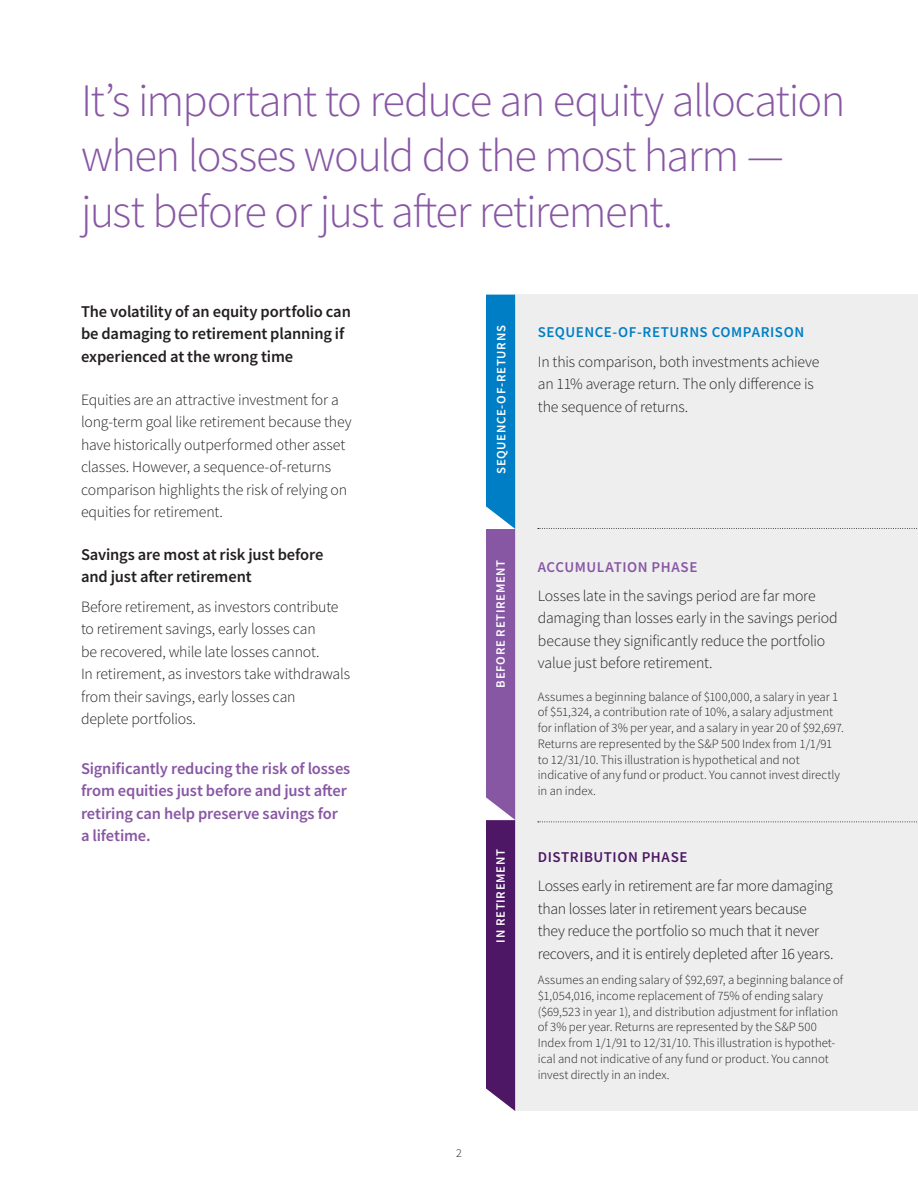
<style>
.page{position:relative;width:918px;height:1188px;background:#fff}
.page>*{position:absolute;margin:0;border:0;box-sizing:border-box;transform-origin:0 0}
.t1{font:300 46.5px/55.5px "Source Sans Pro";letter-spacing:-.035em;color:#8857a4}
.Subhead{font:600 16.5px/22.5px "Source Sans Pro";letter-spacing:-.01em;color:#231f20}
.Subhead-2{font:600 16.5px/22.5px "Source Sans Pro";letter-spacing:-.01em;color:#8857a4}
.Body{font:300 15.75px/22.5px "Source Sans Pro";letter-spacing:-.015em;color:#231f20}
.Subhead-3{font:300 15.75px/22.5px "Source Sans Pro";letter-spacing:-.01em;color:#231f20}
.Body-2{font:600 15px "Source Sans Pro";letter-spacing:.035em;color:#007ec5}
.Body-3{font:600 15px "Source Sans Pro";letter-spacing:.035em;color:#4d1765}
.Body-4{font:600 15px "Source Sans Pro";letter-spacing:.035em;color:#8857a4}
.Footnote{font:300 12.75px/15.8px "Source Sans Pro";letter-spacing:-.005em;color:#231f20}
.t2{font:600 12.75px "Source Sans Pro";letter-spacing:.05em;color:#fff}
.t3{font:300 12px "Source Sans Pro";color:#231f20}
</style>
<div class="page">
<div style="left:514px;top:295px;width:404px;height:816px;background:#eeeeef"></div>
<svg style="left:486px;top:295px;width:29px;height:816px;background:#53529b"></svg>
<svg style="left:538px;top:528px;width:379px;height:1px"></svg>
<svg style="left:538px;top:822px;width:379px;height:1px"></svg>
<h1 class="t1" style="left:81px;top:73px;width:766px">It’s important to reduce an equity allocation when losses would do the most harm — just before or just after retirement.</h1>
<p class="Subhead" style="left:81px;top:300px;width:271px">The volatility of an equity portfolio can be damaging to retirement planning if experienced at the wrong time</p>
<p class="Subhead-3" style="left:81px;top:388px;width:272px">Equities are an attractive investment for a long-term goal like retirement because they have historically outperformed other asset classes. However, a sequence-of-returns comparison highlights the risk of relying on equities for retirement.</p>
<p class="Subhead" style="left:81px;top:543px;width:244px">Savings are most at risk just before and just after retirement</p>
<p class="Body" style="left:81px;top:595px;width:271px">Before retirement, as investors contribute to retirement savings, early losses can<br>be recovered, while late losses cannot.<br>In retirement, as investors take withdrawals from their savings, early losses can<br>deplete portfolios.</p>
<p class="Subhead-2" style="left:81px;top:757px;width:271px">Significantly reducing the risk of losses from equities just before and just after retiring can help preserve savings for a lifetime.</p>
<p class="t3" style="left:456px;top:1145px;width:7px">2</p>
<p class="t2" style="left:493px;top:474px;width:150px;rotate:-90deg">SEQUENCE-OF-RETURNS</p>
<p class="Body-2" style="left:538px;top:323px;width:268px">SEQUENCE-OF-RETURNS COMPARISON</p>
<p class="Body" style="left:538px;top:350px;width:283px">In this comparison, both investments achieve an 11% average return. The only difference is the sequence of returns.</p>
<p class="t2" style="left:492px;top:688px;width:129px;rotate:-90deg">BEFORE RETIREMENT</p>
<p class="t2" style="left:492px;top:943px;width:95px;rotate:-90deg">IN RETIREMENT</p>
<p class="Body-4" style="left:538px;top:557px;width:161px">ACCUMULATION PHASE</p>
<p class="Body" style="left:538px;top:584px;width:302px">Losses late in the savings period are far more damaging than losses early in the savings period because they significantly reduce the portfolio value just before retirement.</p>
<p class="Footnote" style="left:538px;top:689px;width:308px">Assumes a beginning balance of $100,000, a salary in year 1 of $51,324, a contribution rate of 10%, a salary adjustment for inflation of 3% per year, and a salary in year 20 of $92,697.<br>Returns are represented by the S&amp;P 500 Index from 1/1/91 to 12/31/10. This illustration is hypothetical and not indicative of any fund or product. You cannot invest directly in an index.</p>
<p class="Body-3" style="left:538px;top:847px;width:151px">DISTRIBUTION PHASE</p>
<p class="Body" style="left:538px;top:875px;width:297px">Losses early in retirement are far more damaging than losses later in retirement years because they reduce the portfolio so much that it never recovers, and it is entirely depleted after 16 years.</p>
<p class="Footnote" style="left:538px;top:972px;width:307px">Assumes an ending salary of $92,697, a beginning balance of $1,054,016, income replacement of 75% of ending salary ($69,523 in year 1), and distribution adjustment for inflation of 3% per year. Returns are represented by the S&amp;P 500<br>Index from 1/1/91 to 12/31/10. This illustration is hypothet&shy;ical and not indicative of any fund or product. You cannot invest directly in an index.</p>
</div>
